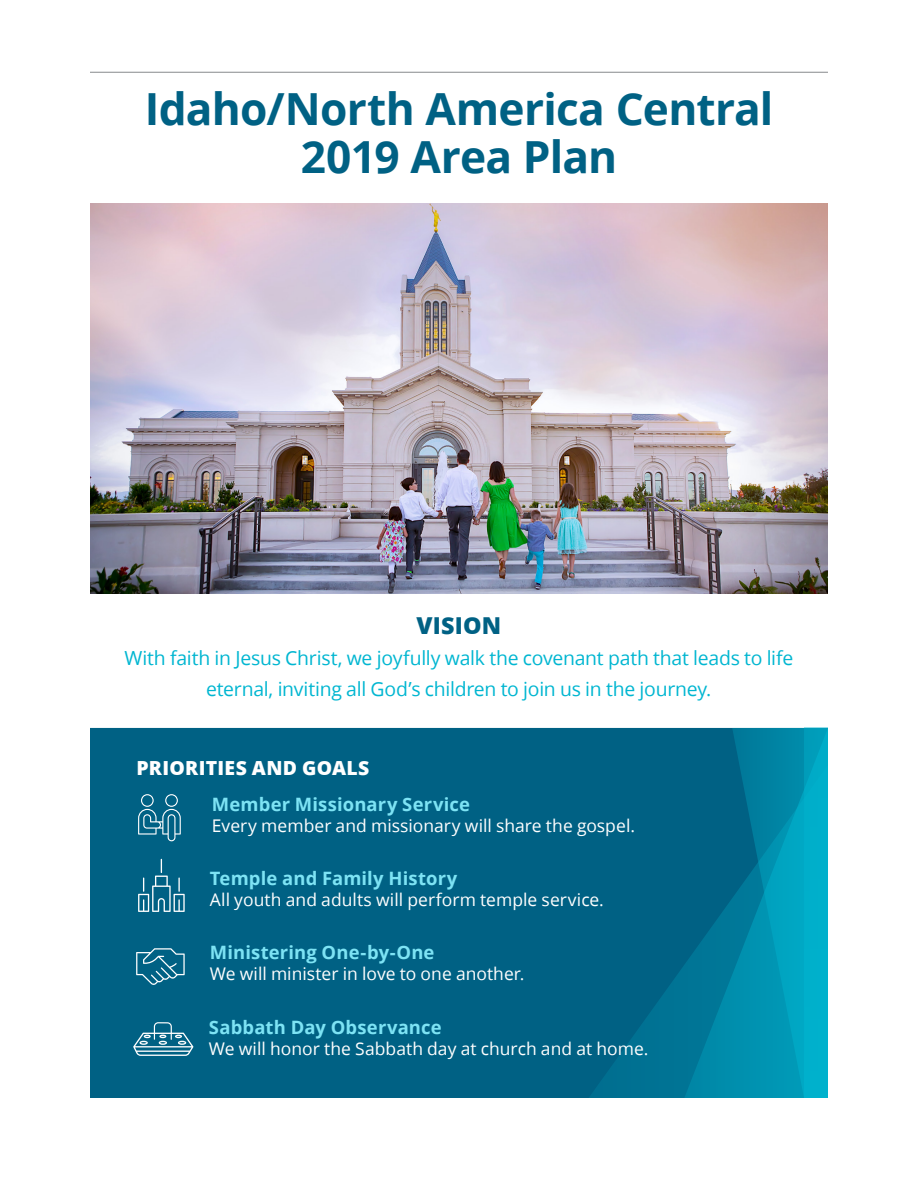
<style>
.page{position:relative;width:918px;height:1188px;background:#fff}
.page>*{position:absolute;margin:0;border:0;box-sizing:border-box;transform-origin:0 0}
.Level_1_Heading_Blue{font:700 44.25px/48.6px "Zoramlds Lat";letter-spacing:-.015em;color:#006184;text-align:center}
.Level_2_Heading{font:800 23.25px "Zoramlds Lat";letter-spacing:.01em;color:#006184}
.Section_Intro_Text_L{font:19.35px/31px "Zoramlds Lat";letter-spacing:-.015em;color:#01b6d1;text-align:center}
.Level_2_Heading-2{font:800 19.35px "Zoramlds Lat";letter-spacing:.015em;color:#fff}
.Level_3_Heading{font:700 18.45px "Zoramlds Lat";letter-spacing:.01em;color:#7de3f4}
.Indented_Text_Level{font:17.4px "Zoramlds Lat";color:#fff}
</style>
<div class="page">
<hr style="left:90px;top:72px;width:738px;height:1px;background:#878a8c">
<img style="left:90px;top:204px;width:738px;height:390px">
<div style="left:90px;top:728px;width:594px;height:370px;background:#006184"></div>
<svg style="left:589px;top:765px;width:95px;height:333px;background:#006487"></svg>
<svg style="left:684px;top:728px;width:120px;height:370px;background:#0080a0"></svg>
<div style="left:804px;top:728px;width:24px;height:370px;background:linear-gradient(to bottom,#00a9c5,#00b3cf)"></div>
<svg style="left:136px;top:948px;width:49px;height:37px;background:#2b7c99"></svg>
<svg style="left:138px;top:859px;width:47px;height:53px;background:#297a98"></svg>
<svg style="left:133px;top:1022px;width:60px;height:34px;background:#3e87a1"></svg>
<svg style="left:138px;top:794px;width:43px;height:47px;background:#2e7d9a"></svg>
<p class="Level_1_Heading_Blue" style="left:145px;top:85px;width:630px">Idaho/North America Central<br>2019 Area Plan</p>
<p class="Level_2_Heading" style="left:416px;top:608px;width:86px">VISION</p>
<p class="Section_Intro_Text_L" style="left:124px;top:643px;width:670px">With faith in Jesus Christ, we joyfully walk the covenant path that leads to life eternal, inviting all God’s children to join us in the journey.</p>
<p class="Level_2_Heading-2" style="left:137px;top:753px;width:234px">PRIORITIES AND GOALS</p>
<p class="Level_3_Heading" style="left:212px;top:790px;width:260px">Member Missionary Service</p>
<p class="Indented_Text_Level" style="left:212px;top:812px;width:425px">Every member and missionary will share the gospel.</p>
<p class="Level_3_Heading" style="left:210px;top:864px;width:249px">Temple and Family History</p>
<p class="Indented_Text_Level" style="left:210px;top:887px;width:396px">All youth and adults will perform temple service.</p>
<p class="Level_3_Heading" style="left:210px;top:939px;width:226px">Ministering One-by-One</p>
<p class="Indented_Text_Level" style="left:210px;top:961px;width:316px">We will minister in love to one another.</p>
<p class="Level_3_Heading" style="left:209px;top:1013px;width:234px">Sabbath Day Observance</p>
<p class="Indented_Text_Level" style="left:209px;top:1036px;width:441px">We will honor the Sabbath day at church and at home.</p>
</div>
